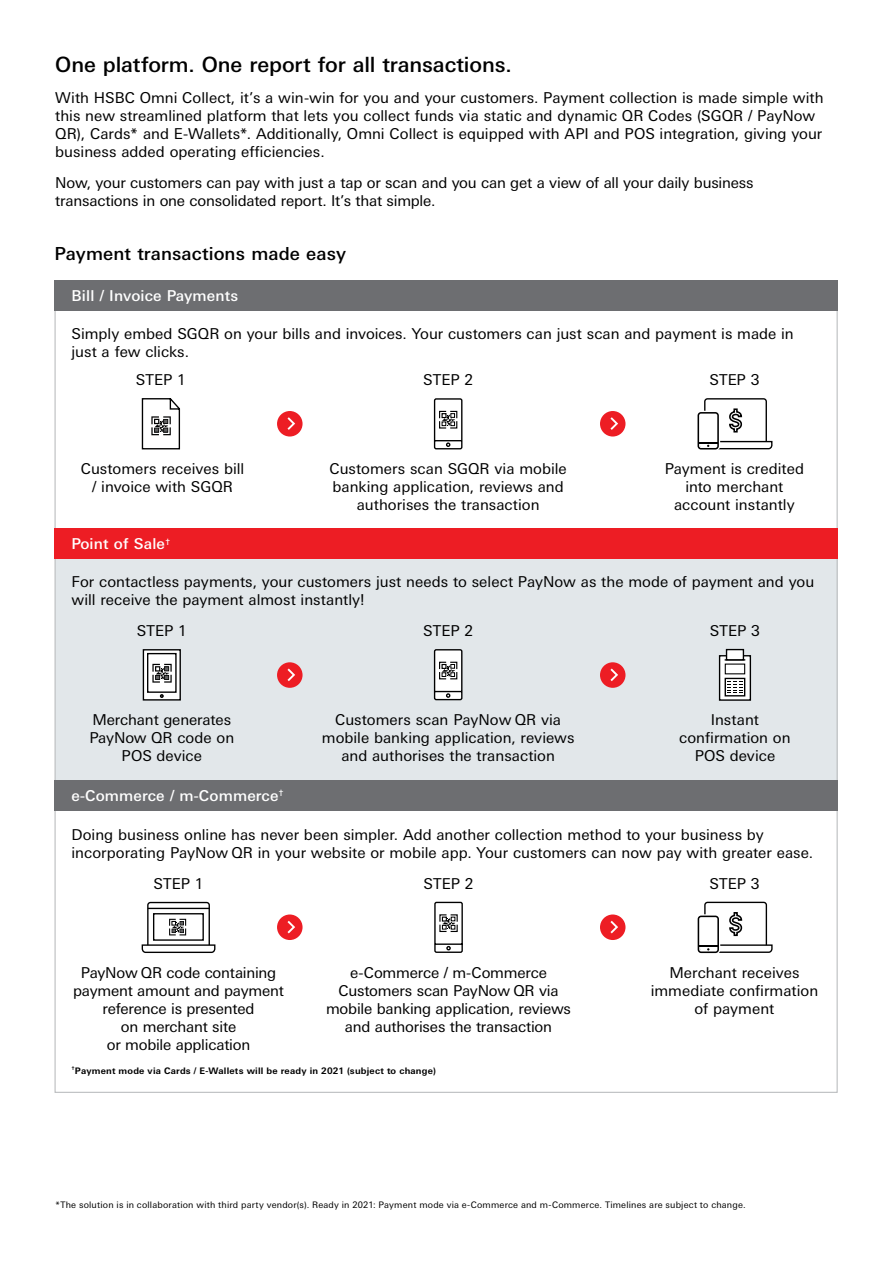
<style>
.page{position:relative;width:893px;height:1263px;background:#fff}
.page>*{position:absolute;margin:0;border:0;box-sizing:border-box;transform-origin:0 0}
.t1{font:500 21px "Univers Nextfor HSBC";letter-spacing:-.005em;color:#000}
.t2{font:500 18px "Univers Nextfor HSBC";letter-spacing:.005em;color:#000}
.t3{font:15px/18px "Univers Nextfor HSBC";color:#000;text-align:center}
.t4{font:500 15px "Univers Nextfor HSBC";letter-spacing:.01em;color:#fff}
.t5{font:9px "Univers Nextfor HSBC";letter-spacing:.02em;color:#000}
.t6{font:700 9px "Univers Nextfor HSBC";letter-spacing:.02em;color:#000}
.t7{font:700 5.25px "Univers Nextfor HSBC";color:#000}
</style>
<div class="page">
<div style="left:55px;top:539px;width:782px;height:258px;background:#e2e7ea"></div>
<div style="left:55px;top:280px;width:783px;height:30px;background:#6d6e71"></div>
<div style="left:55px;top:529px;width:783px;height:30px;background:#ed1d24"></div>
<div style="left:55px;top:780px;width:783px;height:31px;background:#6d6e71"></div>
<div style="left:277px;top:411px;width:26px;height:25px;background:#ed1d24;border-radius:50%"></div>
<svg style="left:287px;top:417px;width:8px;height:13px"></svg>
<div style="left:600px;top:411px;width:25px;height:25px;background:#ed1d24;border-radius:50%"></div>
<svg style="left:610px;top:417px;width:8px;height:13px"></svg>
<svg style="left:141px;top:398px;width:40px;height:52px"></svg>
<svg style="left:433px;top:398px;width:30px;height:52px"></svg>
<div style="left:704px;top:398px;width:63px;height:49px;border:1px solid #000;border-radius:3px"></div>
<svg style="left:697px;top:408px;width:76px;height:42px"></svg>
<div style="left:277px;top:662px;width:26px;height:26px;background:#ed1d24;border-radius:50%"></div>
<svg style="left:287px;top:668px;width:8px;height:13px"></svg>
<div style="left:600px;top:662px;width:25px;height:26px;background:#ed1d24;border-radius:50%"></div>
<svg style="left:610px;top:668px;width:8px;height:13px"></svg>
<svg style="left:433px;top:649px;width:30px;height:52px;background:#b8b9b9"></svg>
<svg style="left:142px;top:649px;width:39px;height:52px;background:#afafaf"></svg>
<svg style="left:721px;top:657px;width:28px;height:42px"></svg>
<div style="left:719px;top:655px;width:32px;height:46px;border:1px solid #000"></div>
<div style="left:726px;top:650px;width:17px;height:10px;background:#fff"></div>
<div style="left:726px;top:649px;width:18px;height:11px;border:1px solid #000"></div>
<div style="left:725px;top:664px;width:20px;height:10px;background:#fff"></div>
<div style="left:725px;top:663px;width:20px;height:11px;border:1px solid #000"></div>
<svg style="left:727px;top:680px;width:16px;height:14px"></svg>
<div style="left:725px;top:678px;width:20px;height:18px;border:1px solid #000"></div>
<svg style="left:728px;top:681px;width:14px;height:12px"></svg>
<div style="left:277px;top:914px;width:26px;height:26px;background:#ed1d24;border-radius:50%"></div>
<svg style="left:287px;top:921px;width:8px;height:12px"></svg>
<div style="left:600px;top:914px;width:25px;height:26px;background:#ed1d24;border-radius:50%"></div>
<svg style="left:610px;top:921px;width:8px;height:12px"></svg>
<svg style="left:434px;top:901px;width:29px;height:52px"></svg>
<div style="left:704px;top:902px;width:63px;height:48px;border:1px solid #000;border-radius:3px"></div>
<svg style="left:697px;top:911px;width:76px;height:43px"></svg>
<div style="left:147px;top:902px;width:63px;height:48px;border:1px solid #000;border-radius:3px"></div>
<svg style="left:141px;top:907px;width:75px;height:46px"></svg>
<h1 class="t1" style="left:55px;top:50px;width:458px">One platform. One report for all transactions.</h1>
<p class="t3" style="left:55px;top:87px;width:770px;text-align:left">With HSBC Omni Collect, it’s a win-win for you and your customers. Payment collection is made simple with this new streamlined platform that lets you collect funds via static and dynamic QR Codes (SGQR / PayNow QR), Cards* and E-Wallets*. Additionally, Omni Collect is equipped with API and POS integration, giving your business added operating efficiencies.</p>
<p class="t3" style="left:55px;top:172px;width:700px;text-align:left">Now, your customers can pay with just a tap or scan and you can get a view of all your daily business transactions in one consolidated report. It’s that simple.</p>
<p class="t2" style="left:55px;top:241px;width:293px">Payment transactions made easy</p>
<p class="t4" style="left:72px;top:285px;width:168px">Bill / Invoice Payments</p>
<p class="t3" style="left:72px;top:324px;width:724px;text-align:left">Simply embed SGQR on your bills and invoices. Your customers can just scan and payment is made in just a few clicks.</p>
<p class="t3" style="left:136px;top:370px;width:52px">STEP 1</p>
<p class="t3" style="left:81px;top:459px;width:165px">Customers receives bill / invoice with SGQR</p>
<p class="t4" style="left:72px;top:533px;width:100px">Point of Sale<sup>†</sup></p>
<p class="t3" style="left:423px;top:370px;width:52px">STEP 2</p>
<p class="t3" style="left:330px;top:459px;width:239px">Customers scan SGQR via mobile banking application, reviews and authorises the transaction</p>
<p class="t3" style="left:709px;top:370px;width:52px">STEP 3</p>
<p class="t3" style="left:665px;top:459px;width:141px">Payment is credited into merchant account instantly</p>
<p class="t3" style="left:72px;top:572px;width:744px;text-align:left">For contactless payments, your customers just needs to select PayNow as the mode of payment and you will receive the payment almost instantly!</p>
<p class="t3" style="left:137px;top:621px;width:52px">STEP 1</p>
<p class="t3" style="left:89px;top:710px;width:146px">Merchant generates<br>PayNow QR code on<br>POS device</p>
<p class="t4" style="left:72px;top:785px;width:214px">e-Commerce / m-Commerce<sup>†</sup></p>
<p class="t3" style="left:423px;top:621px;width:52px">STEP 2</p>
<p class="t3" style="left:322px;top:710px;width:254px">Customers scan PayNow QR via mobile banking application, reviews and authorises the transaction</p>
<p class="t3" style="left:710px;top:621px;width:52px">STEP 3</p>
<p class="t3" style="left:679px;top:710px;width:113px">Instant confirmation on<br>POS device</p>
<p class="t3" style="left:72px;top:824px;width:743px;text-align:left">Doing business online has never been simpler. Add another collection method to your business by incorporating PayNow QR in your website or mobile app. Your customers can now pay with greater ease.</p>
<p class="t3" style="left:154px;top:873px;width:52px">STEP 1</p>
<p class="t3" style="left:423px;top:873px;width:52px">STEP 2</p>
<p class="t3" style="left:709px;top:873px;width:52px">STEP 3</p>
<p class="t3" style="left:73px;top:962px;width:212px">PayNow QR code containing payment amount and payment reference is presented<br>on merchant site<br>or mobile application</p>
<p class="t3" style="left:326px;top:962px;width:247px">e-Commerce / m-Commerce<br>Customers scan PayNow QR via mobile banking application, reviews and authorises the transaction</p>
<p class="t3" style="left:651px;top:962px;width:169px">Merchant receives immediate confirmation of payment</p>
<p class="t7" style="left:72px;top:1064px;width:5px">†</p>
<p class="t6" style="left:75px;top:1064px;width:362px">Payment mode via Cards / E-Wallets will be ready in 2021 (subject to change)</p>
<p class="t5" style="left:55px;top:1198px;width:692px">*The solution is in collaboration with third party vendor(s). Ready in 2021: Payment mode via e-Commerce and m-Commerce. Timelines are subject to change.</p>
</div>
